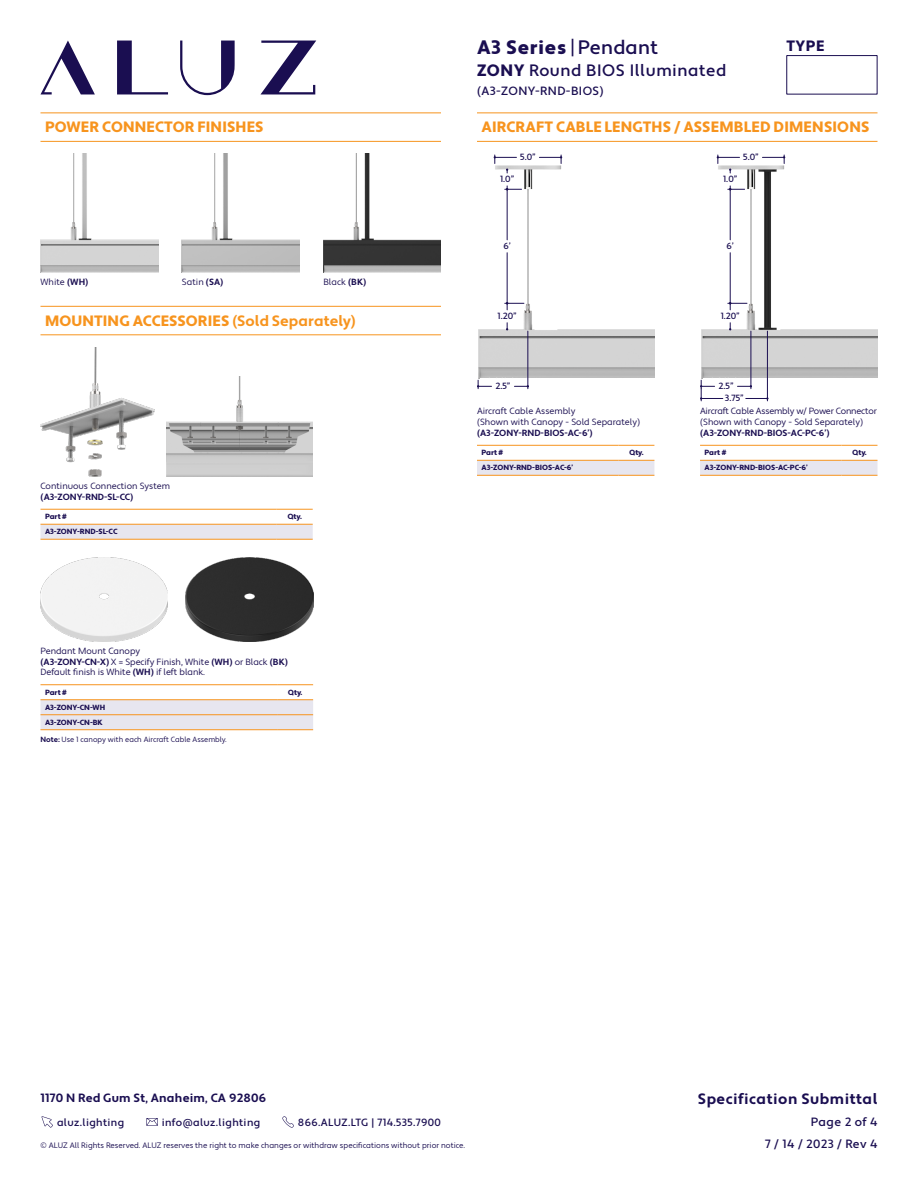
<style>
.page{position:relative;width:918px;height:1188px;background:#fff}
.page>*{position:absolute;margin:0;border:0;box-sizing:border-box;transform-origin:0 0}
.t1{font:900 19.5px "Apertura";letter-spacing:.035em;color:#1a0e51}
.t2{font:500 16.5px "Apertura";letter-spacing:.035em;color:#1a0e51}
.t3{font:900 15px "Apertura";letter-spacing:.01em;color:#f7941e}
.t4{font:700 15px "Apertura";letter-spacing:.035em;color:#1a0e51}
.t5{font:900 15px "Apertura";color:#1a0e51}
.t6{font:500 12px "Apertura";letter-spacing:.035em;color:#1a0e51}
.t7{font:700 12px "Apertura";letter-spacing:.015em;color:#1a0e51}
.t8{font:500 10.5px "Apertura";letter-spacing:.035em;color:#1a0e51}
.t9{font:9px/10.8px "Apertura";color:#1a0e51}
.t10{font:700 9px "Apertura";color:#1a0e51}
.t11{font:9px/10.8px "Apertura";letter-spacing:-.02em;color:#1a0e51}
.t12{font:500 9px "Apertura";color:#1a0e51}
.t13{font:7.8px "Apertura";color:#1a0e51}
.t14{font:900 7.5px/15px "Apertura";color:#1a0e51}
.t15{font:7.5px "Apertura";color:#1a0e51}
.s1{font-weight:700}
.s2{font-weight:400}
.s3{font-weight:500}
.s4{font-weight:900}
</style>
<div class="page">
<svg style="left:41px;top:41px;width:275px;height:54px"></svg>
<div style="left:786px;top:55px;width:92px;height:39px;border:1px solid #1a0e51"></div>
<svg style="left:146px;top:1118px;width:12px;height:8px"></svg>
<svg style="left:42px;top:1116px;width:11px;height:12px"></svg>
<svg style="left:282px;top:1116px;width:12px;height:12px"></svg>
<hr style="left:40px;top:112px;width:401px;height:1px;background:#f7941e">
<hr style="left:40px;top:141px;width:401px;height:1px;background:#f7941e">
<img style="left:40px;top:154px;width:118px;height:118px">
<img style="left:182px;top:154px;width:118px;height:118px">
<img style="left:323px;top:154px;width:118px;height:118px">
<svg style="left:40px;top:523px;width:273px;height:16px;background:#e8e4e8"></svg>
<hr style="left:40px;top:539px;width:237px;height:1px;background:#f7941e">
<hr style="left:277px;top:539px;width:36px;height:1px;background:#f7941e">
<hr style="left:40px;top:509px;width:237px;height:1px;background:#f7941e">
<hr style="left:277px;top:509px;width:36px;height:1px;background:#f7941e">
<hr style="left:40px;top:524px;width:237px;height:1px;background:#f7941e">
<hr style="left:277px;top:524px;width:36px;height:1px;background:#f7941e">
<img style="left:40px;top:347px;width:114px;height:129px">
<img style="left:166px;top:377px;width:147px;height:99px">
<hr style="left:40px;top:306px;width:401px;height:1px;background:#f7941e">
<hr style="left:40px;top:334px;width:401px;height:1px;background:#f7941e">
<img style="left:40px;top:558px;width:128px;height:83px">
<img style="left:186px;top:558px;width:127px;height:83px">
<svg style="left:40px;top:685px;width:273px;height:44px"></svg>
<hr style="left:40px;top:729px;width:237px;height:1px;background:#f7941e">
<hr style="left:277px;top:729px;width:36px;height:1px;background:#f7941e">
<hr style="left:40px;top:684px;width:237px;height:1px;background:#f7941e">
<hr style="left:277px;top:684px;width:36px;height:1px;background:#f7941e">
<hr style="left:40px;top:699px;width:237px;height:1px;background:#f7941e">
<hr style="left:277px;top:699px;width:36px;height:1px;background:#f7941e">
<hr style="left:40px;top:714px;width:237px;height:1px;background:#f7941e">
<hr style="left:277px;top:714px;width:36px;height:1px;background:#f7941e">
<hr style="left:477px;top:112px;width:401px;height:1px;background:#f7941e">
<hr style="left:477px;top:141px;width:401px;height:1px;background:#f7941e">
<img style="left:478px;top:165px;width:176px;height:213px">
<svg style="left:539px;top:155px;width:23px;height:9px"></svg>
<hr style="left:528px;top:331px;width:1px;height:58px;background:#1a0e51">
<svg style="left:477px;top:380px;width:15px;height:9px"></svg>
<svg style="left:514px;top:385px;width:15px;height:2px"></svg>
<svg style="left:494px;top:155px;width:22px;height:18px"></svg>
<hr style="left:507px;top:189px;width:1px;height:51px;background:#1a0e51">
<svg style="left:505px;top:186px;width:17px;height:4px"></svg>
<hr style="left:507px;top:253px;width:1px;height:50px;background:#1a0e51">
<svg style="left:505px;top:302px;width:19px;height:8px"></svg>
<svg style="left:506px;top:323px;width:2px;height:7px"></svg>
<svg style="left:477px;top:459px;width:177px;height:16px;background:#e8e4ea"></svg>
<hr style="left:477px;top:475px;width:141px;height:1px;background:#f7941e">
<hr style="left:618px;top:475px;width:36px;height:1px;background:#f7941e">
<hr style="left:477px;top:445px;width:141px;height:1px;background:#f7941e">
<hr style="left:618px;top:445px;width:36px;height:1px;background:#f7941e">
<hr style="left:477px;top:460px;width:141px;height:1px;background:#f7941e">
<hr style="left:618px;top:460px;width:36px;height:1px;background:#f7941e">
<img style="left:701px;top:165px;width:177px;height:213px">
<hr style="left:767px;top:331px;width:1px;height:70px;background:#1a0e51">
<svg style="left:746px;top:397px;width:23px;height:3px"></svg>
<svg style="left:762px;top:155px;width:23px;height:9px"></svg>
<hr style="left:751px;top:331px;width:1px;height:58px;background:#1a0e51">
<svg style="left:700px;top:380px;width:23px;height:21px"></svg>
<svg style="left:738px;top:385px;width:14px;height:2px"></svg>
<svg style="left:717px;top:155px;width:23px;height:18px"></svg>
<hr style="left:730px;top:189px;width:1px;height:51px;background:#1a0e51">
<svg style="left:728px;top:186px;width:17px;height:4px"></svg>
<hr style="left:730px;top:253px;width:1px;height:50px;background:#1a0e51">
<svg style="left:728px;top:302px;width:19px;height:8px"></svg>
<svg style="left:729px;top:323px;width:2px;height:7px"></svg>
<svg style="left:700px;top:459px;width:178px;height:16px;background:#e8e5ea"></svg>
<hr style="left:700px;top:475px;width:142px;height:1px;background:#f7941e">
<hr style="left:842px;top:475px;width:36px;height:1px;background:#f7941e">
<hr style="left:700px;top:445px;width:142px;height:1px;background:#f7941e">
<hr style="left:842px;top:445px;width:36px;height:1px;background:#f7941e">
<hr style="left:700px;top:460px;width:142px;height:1px;background:#f7941e">
<hr style="left:842px;top:460px;width:36px;height:1px;background:#f7941e">
<h3 class="t3" style="left:45px;top:118px;width:220px">POWER CONNECTOR FINISHES</h3>
<p class="t9" style="left:40px;top:277px;width:49px">White <span class="s1">(WH)</span></p>
<p class="t9" style="left:182px;top:277px;width:43px">Satin <span class="s1">(SA)</span></p>
<p class="t9" style="left:323px;top:277px;width:44px">Black <span class="s1">(BK)</span></p>
<h3 class="t3" style="left:45px;top:312px;width:312px">MOUNTING ACCESSORIES <span class="s1">(Sold Separately)</span></h3>
<p class="t9" style="left:40px;top:481px;width:131px">Continuous Connection System</p>
<p class="t10" style="left:40px;top:491px;width:94px">(A3-ZONY-RND-SL-CC)</p>
<p class="t14" style="left:45px;top:510px;width:23px">Part #</p>
<p class="t14" style="left:287px;top:510px;width:16px">Qty.</p>
<p class="t14" style="left:45px;top:525px;width:74px">A3-ZONY-RND-SL-CC</p>
<p class="t9" style="left:40px;top:646px;width:249px">Pendant Mount Canopy<br><span class="s1">(A3-ZONY-CN-X)</span> X = Specify Finish, White <span class="s1">(WH)</span> or Black <span class="s1">(BK)<br></span>Default finish is White <span class="s1">(WH)</span> if left blank.</p>
<p class="t14" style="left:45px;top:685px;width:23px">Part #</p>
<p class="t14" style="left:288px;top:685px;width:16px">Qty.</p>
<p class="t14" style="left:45px;top:700px;width:62px">A3-ZONY-CN-WH<br>A3-ZONY-CN-BK</p>
<p class="t15" style="left:40px;top:735px;width:188px"><span class="s1">Note:</span> Use 1 canopy with each Aircraft Cable Assembly.</p>
<h1 class="t1" style="left:477px;top:36px;width:183px">A3 Series <span class="s2">|</span><span class="s3">Pendant</span></h1>
<h2 class="t2" style="left:477px;top:60px;width:251px"><span class="s4">ZONY</span> Round BIOS Illuminated</h2>
<h3 class="t6" style="left:477px;top:83px;width:128px">(A3-ZONY-RND-BIOS)</h3>
<h3 class="t5" style="left:786px;top:37px;width:39px">TYPE</h3>
<h3 class="t3" style="left:482px;top:118px;width:389px">AIRCRAFT CABLE LENGTHS / ASSEMBLED DIMENSIONS</h3>
<p class="t12" style="left:520px;top:152px;width:17px">5.0”</p>
<p class="t12" style="left:743px;top:152px;width:17px">5.0”</p>
<p class="t12" style="left:500px;top:174px;width:16px">1.0”</p>
<p class="t12" style="left:723px;top:174px;width:16px">1.0”</p>
<p class="t12" style="left:503px;top:241px;width:9px">6’</p>
<p class="t12" style="left:726px;top:241px;width:9px">6’</p>
<p class="t12" style="left:498px;top:311px;width:21px">1.20”</p>
<p class="t12" style="left:721px;top:311px;width:21px">1.20”</p>
<p class="t12" style="left:496px;top:381px;width:16px">2.5”</p>
<p class="t12" style="left:719px;top:381px;width:16px">2.5”</p>
<p class="t12" style="left:725px;top:393px;width:20px">3.75”</p>
<p class="t9" style="left:477px;top:406px;width:165px">Aircraft Cable Assembly<br>(Shown with Canopy - Sold Separately)</p>
<p class="t10" style="left:477px;top:427px;width:117px">(A3-ZONY-RND-BIOS-AC-6’)</p>
<p class="t14" style="left:482px;top:446px;width:23px">Part #</p>
<p class="t14" style="left:629px;top:446px;width:16px">Qty.</p>
<p class="t14" style="left:482px;top:461px;width:93px">A3-ZONY-RND-BIOS-AC-6’</p>
<p class="t11" style="left:700px;top:406px;width:178px">Aircraft Cable Assembly w/ Power Connector (Shown with Canopy - Sold Separately)</p>
<p class="t10" style="left:700px;top:427px;width:131px">(A3-ZONY-RND-BIOS-AC-PC-6’)</p>
<p class="t14" style="left:705px;top:446px;width:23px">Part #</p>
<p class="t14" style="left:852px;top:446px;width:16px">Qty.</p>
<p class="t14" style="left:705px;top:461px;width:105px">A3-ZONY-RND-BIOS-AC-PC-6’</p>
<h3 class="t7" style="left:40px;top:1091px;width:227px">1170 N Red Gum St, Anaheim, CA 92806</h3>
<p class="t13" style="left:40px;top:1140px;width:426px">© ALUZ All Rights Reserved. ALUZ reserves the right to make changes or withdraw specifications without prior notice.</p>
<p class="t8" style="left:57px;top:1116px;width:69px">aluz.lighting</p>
<p class="t8" style="left:162px;top:1116px;width:100px">info@aluz.lighting</p>
<p class="t8" style="left:298px;top:1116px;width:145px">866.ALUZ.LTG | 714.535.7900</p>
<h3 class="t4" style="left:698px;top:1090px;width:181px">Specification Submittal</h3>
<h3 class="t6" style="left:765px;top:1136px;width:114px">7 / 14 / 2023 / Rev 4</h3>
<h3 class="t6" style="left:811px;top:1114px;width:68px">Page 2 of 4</h3>
</div>
